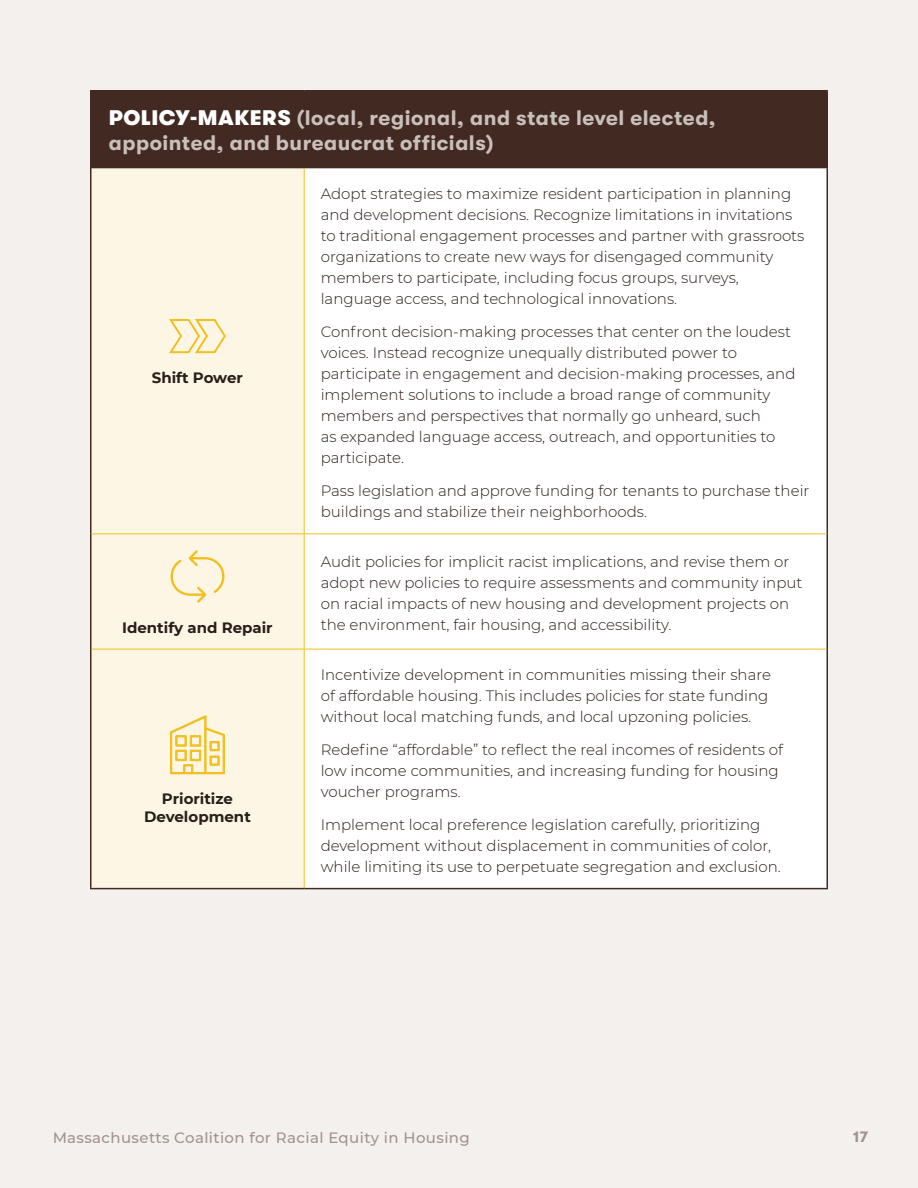
<style>
.page{position:relative;width:918px;height:1188px;background:#f3f0ee}
.page>*{position:absolute;margin:0;border:0;box-sizing:border-box;transform-origin:0 0}
.FC_Title{font:700 21px/25.5px "GT Walsheim";letter-spacing:.025em;color:#c9bfbb}
.t1{font:300 15px/21px "Montserrat";color:#291e1a}
.t2{font:700 15px/18px "Montserrat";color:#291e1a;text-align:center}
.t3{font:500 15px "Montserrat";letter-spacing:.025em;color:#6b554e}
.t4{font:700 15px "GT Walsheim";color:#6b554e}
.s1{font-weight:900;color:#fff}
</style>
<div class="page">
<div style="left:91px;top:91px;width:736px;height:77px;background:#422a23"></div>
<div style="left:92px;top:168px;width:212px;height:720px;background:#fef6e5"></div>
<div style="left:305px;top:168px;width:521px;height:720px;background:#fff"></div>
<hr style="left:90px;top:168px;width:2px;height:366px;background:#422a23">
<hr style="left:90px;top:534px;width:2px;height:115px;background:#422a23">
<hr style="left:90px;top:649px;width:2px;height:239px;background:#422a23">
<hr style="left:90px;top:888px;width:214px;height:1px;background:#422a23">
<hr style="left:304px;top:168px;width:1px;height:365px;background:#f1bf1e">
<hr style="left:92px;top:533px;width:212px;height:1px;background:#f1bf1e">
<hr style="left:304px;top:534px;width:1px;height:115px;background:#f1bf1e">
<hr style="left:92px;top:649px;width:212px;height:1px;background:#f1bf1e">
<hr style="left:304px;top:649px;width:1px;height:239px;background:#f1bf1e">
<hr style="left:90px;top:90px;width:214px;height:2px;background:#422a23">
<hr style="left:90px;top:92px;width:2px;height:76px;background:#422a23">
<hr style="left:304px;top:90px;width:524px;height:2px;background:#422a23">
<hr style="left:826px;top:92px;width:2px;height:76px;background:#422a23">
<hr style="left:826px;top:168px;width:2px;height:366px;background:#422a23">
<hr style="left:826px;top:534px;width:2px;height:115px;background:#422a23">
<hr style="left:826px;top:649px;width:2px;height:239px;background:#422a23">
<hr style="left:304px;top:888px;width:524px;height:1px;background:#422a23">
<hr style="left:304px;top:533px;width:523px;height:1px;background:#f1bf1e">
<hr style="left:304px;top:649px;width:523px;height:1px;background:#f1bf1e">
<svg style="left:169px;top:319px;width:57px;height:34px"></svg>
<svg style="left:170px;top:550px;width:54px;height:53px"></svg>
<svg style="left:170px;top:715px;width:55px;height:60px"></svg>
<p class="FC_Title" style="left:109px;top:105px;width:608px"><span class="s1">POLICY-MAKERS</span> (local, regional, and state level elected, appointed, and bureaucrat officials)</p>
<p class="t2" style="left:152px;top:368px;width:93px">Shift Power</p>
<p class="t2" style="left:122px;top:618px;width:152px">Identify and Repair</p>
<p class="t2" style="left:144px;top:789px;width:108px">Prioritize<br>Development</p>
<p class="t1" style="left:321px;top:183px;width:485px">Adopt strategies to maximize resident participation in planning and development decisions. Recognize limitations in invitations to traditional engagement processes and partner with grassroots organizations to create new ways for disengaged community members to participate, including focus groups, surveys, language access, and technological innovations.</p>
<p class="t1" style="left:321px;top:321px;width:476px">Confront decision-making processes that center on the loudest voices. Instead recognize unequally distributed power to participate in engagement and decision-making processes, and implement solutions to include a broad range of community members and perspectives that normally go unheard, such<br>as expanded language access, outreach, and opportunities to participate.</p>
<p class="t1" style="left:321px;top:480px;width:490px">Pass legislation and approve funding for tenants to purchase their buildings and stabilize their neighborhoods.</p>
<p class="t1" style="left:321px;top:551px;width:483px">Audit policies for implicit racist implications, and revise them or adopt new policies to require assessments and community input on racial impacts of new housing and development projects on the environment, fair housing, and accessibility.</p>
<p class="t1" style="left:321px;top:664px;width:452px">Incentivize development in communities missing their share of affordable housing. This includes policies for state funding without local matching funds, and local upzoning policies.</p>
<p class="t1" style="left:321px;top:739px;width:464px">Redefine “affordable” to reflect the real incomes of residents of low income communities, and increasing funding for housing voucher programs.</p>
<p class="t1" style="left:321px;top:814px;width:462px">Implement local preference legislation carefully, prioritizing development without displacement in communities of color, while limiting its use to perpetuate segregation and exclusion.</p>
<p class="t3" style="left:52px;top:1127px;width:419px">Massachusetts Coalition for Racial Equity in Housing</p>
<p class="t4" style="left:853px;top:1129px;width:17px">17</p>
</div>
